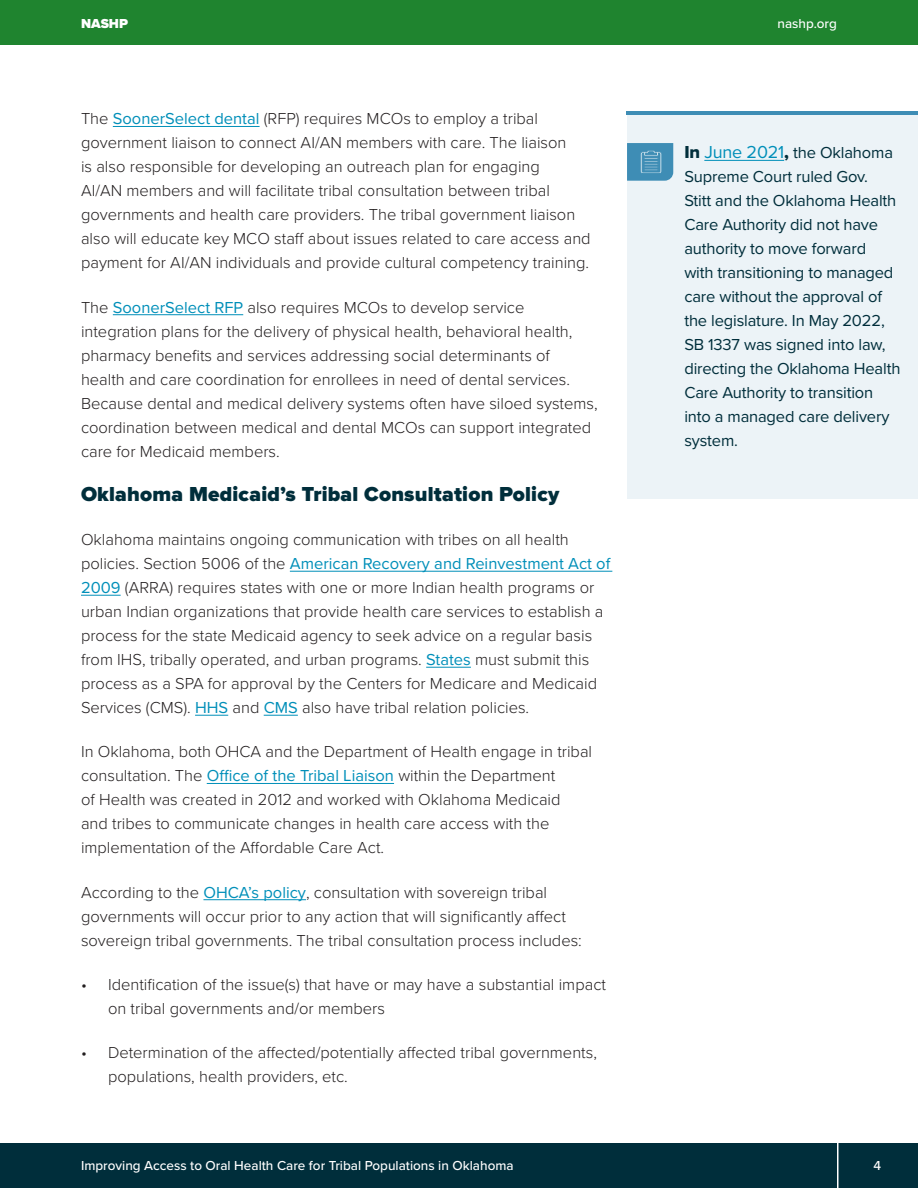
<style>
.page{position:relative;width:918px;height:1188px;background:#fff}
.page>*{position:absolute;margin:0;border:0;box-sizing:border-box;transform-origin:0 0}
.Headling_1{font:900 21px "Proxima Nova";letter-spacing:.01em;color:#002e3b}
.Headling_1-2{font:300 16.5px/24px "Proxima Nova";color:#231f20}
.Sidebar_Heading{font:16.5px/24px "Proxima Nova";letter-spacing:-.01em;color:#002e3b}
.t1{font:500 13.5px "Proxima Nova";color:#fff}
.t2{font:900 13.5px "Proxima Nova";color:#fff}
.s1{font-weight:400;color:#008fb9}
.s2{font-family:"Proxima Nova Extrabld";font-size:18px}
.s3{font-size:18px;color:#008fb9}
</style>
<div class="page">
<div style="left:0;top:0;width:918px;height:45px;background:#1f842f"></div>
<div style="left:0;top:1143px;width:918px;height:45px;background:#002e3b"></div>
<hr style="left:837px;top:1141px;width:1px;height:47px;background:#fff">
<div style="left:627px;top:114px;width:291px;height:384px;background:#ecf3f7"></div>
<hr style="left:627px;top:111px;width:291px;height:4px;background:#3e8db5">
<hr style="left:704px;top:160px;width:80px;height:1px;background:#008fb9">
<svg style="left:627px;top:143px;width:46px;height:38px;background:#4a94b9"></svg>
<hr style="left:113px;top:126px;width:147px;height:1px;background:#008fb9">
<hr style="left:113px;top:314px;width:130px;height:1px;background:#008fb9">
<hr style="left:290px;top:571px;width:322px;height:1px;background:#008fb9">
<hr style="left:81px;top:595px;width:40px;height:1px;background:#008fb9">
<hr style="left:426px;top:667px;width:45px;height:1px;background:#008fb9">
<hr style="left:195px;top:715px;width:33px;height:1px;background:#008fb9">
<hr style="left:264px;top:715px;width:34px;height:1px;background:#008fb9">
<hr style="left:207px;top:783px;width:187px;height:1px;background:#008fb9">
<hr style="left:203px;top:899px;width:103px;height:1px;background:#008fb9">
<p class="t2" style="left:81px;top:13px;width:49px">NASHP</p>
<p class="t1" style="left:777px;top:13px;width:61px">nashp.org</p>
<p class="Headling_1-2" style="left:81px;top:106px;width:511px">The <span class="s1">SoonerSelect dental</span> (RFP) requires MCOs to employ a tribal government liaison to connect AI/AN members with care. The liaison<br>is also responsible for developing an outreach plan for engaging<br>AI/AN members and will facilitate tribal consultation between tribal governments and health care providers. The tribal government liaison also will educate key MCO staff about issues related to care access and payment for AI/AN individuals and provide cultural competency training.</p>
<p class="Headling_1-2" style="left:81px;top:294px;width:518px">The <span class="s1">SoonerSelect RFP</span> also requires MCOs to develop service integration plans for the delivery of physical health, behavioral health, pharmacy benefits and services addressing social determinants of health and care coordination for enrollees in need of dental services.<br>Because dental and medical delivery systems often have siloed systems, coordination between medical and dental MCOs can support integrated care for Medicaid members.</p>
<p class="Headling_1" style="left:81px;top:478px;width:480px">Oklahoma Medicaid’s Tribal Consultation Policy</p>
<p class="Headling_1-2" style="left:81px;top:527px;width:531px">Oklahoma maintains ongoing communication with tribes on all health policies. Section 5006 of the <span class="s1">American Recovery and Reinvestment Act of 2009</span> (ARRA) requires states with one or more Indian health programs or urban Indian organizations that provide health care services to establish a process for the state Medicaid agency to seek advice on a regular basis from IHS, tribally operated, and urban programs. <span class="s1">States</span> must submit this process as a SPA for approval by the Centers for Medicare and Medicaid Services (CMS). <span class="s1">HHS</span> and <span class="s1">CMS</span> also have tribal relation policies.</p>
<p class="Headling_1-2" style="left:81px;top:739px;width:513px">In Oklahoma, both OHCA and the Department of Health engage in tribal consultation. The <span class="s1">Office of the Tribal Liaison</span> within the Department<br>of Health was created in 2012 and worked with Oklahoma Medicaid<br>and tribes to communicate changes in health care access with the implementation of the Affordable Care Act.</p>
<p class="Headling_1-2" style="left:81px;top:879px;width:502px">According to the <span class="s1">OHCA’s policy</span>, consultation with sovereign tribal governments will occur prior to any action that will significantly affect sovereign tribal governments. The tribal consultation process includes:</p>
<p class="Headling_1-2" style="left:108px;top:971px;width:500px;text-indent:-27px">• Identification of the issue(s) that have or may have a substantial impact on tribal governments and/or members</p>
<p class="Headling_1-2" style="left:108px;top:1040px;width:490px;text-indent:-27px">• Determination of the affected/potentially affected tribal governments, populations, health providers, etc.</p>
<p class="Sidebar_Heading" style="left:684px;top:140px;width:218px"><span class="s2">In</span> <span class="s3">June 2021</span><span class="s2">,</span> the Oklahoma<br>Supreme Court ruled Gov.<br>Stitt and the Oklahoma Health<br>Care Authority did not have authority to move forward<br>with transitioning to managed care without the approval of the legislature. In May 2022,<br>SB 1337 was signed into law, directing the Oklahoma Health<br>Care Authority to transition into a managed care delivery system.</p>
<p class="t1" style="left:81px;top:1155px;width:434px">Improving Access to Oral Health Care for Tribal Populations in Oklahoma</p>
<p class="t1" style="left:874px;top:1155px;width:9px">4</p>
</div>
